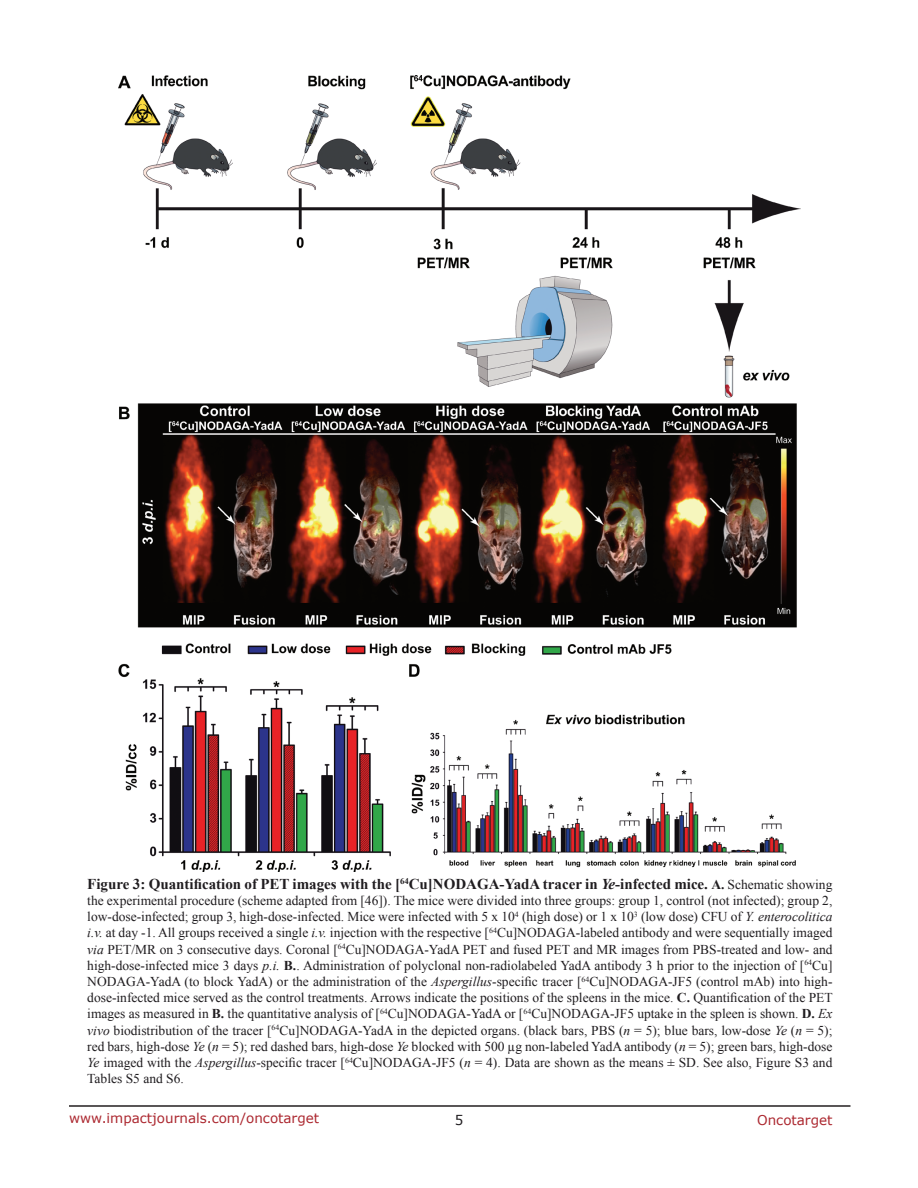
<style>
.page{position:relative;width:918px;height:1188px;background:#fff}
.page>*{position:absolute;margin:0;border:0;box-sizing:border-box;transform-origin:0 0}
.t1{font:700 15px "Times New Roman";color:#201d20}
.t2{font:13.5px/16.2px "Times New Roman";color:#201d20;text-align:justify}
.t3{font:13.5px "Verdana";color:#ac2830}
.t4{font:13.5px "Verdana";color:#201d20}
.s1{font-style:italic}
.s2{font-size:13.5px}
.s3{font-weight:400;font-size:13.5px}
.s4{font-weight:700}
</style>
<div class="page">
<hr style="left:69px;top:1105px;width:781px;height:2px;background:#231f20">
<img style="left:119px;top:76px;width:682px;height:795px">
<p class="t1" style="left:87px;top:873px;width:747px">Figure 3: Quantification of PET images with the [<sup>64</sup>Cu]NODAGA-YadA tracer in <span class="s1">Ye</span>-infected mice. <span class="s2">A.</span> <span class="s3">Schematic showing</span></p>
<p class="t2" style="left:87px;top:892px;width:747px">the experimental procedure (scheme adapted from [46]). The mice were divided into three groups: group 1, control (not infected); group 2, low-dose-infected; group 3, high-dose-infected. Mice were infected with 5 x 10<sup>4</sup> (high dose) or 1 x 10<sup>3</sup> (low dose) CFU of <span class="s1">Y. enterocolitica i.v.</span> at day -1. All groups received a single <span class="s1">i.v.</span> injection with the respective [<sup>64</sup>Cu]NODAGA-labeled antibody and were sequentially imaged <span class="s1">via</span> PET/MR on 3 consecutive days. Coronal [<sup>64</sup>Cu]NODAGA-YadA PET and fused PET and MR images from PBS-treated and low- and high-dose-infected mice 3 days <span class="s1">p.i.</span> <span class="s4">B.</span>. Administration of polyclonal non-radiolabeled YadA antibody 3 h prior to the injection of [<sup>64</sup>Cu] NODAGA-YadA (to block YadA) or the administration of the <span class="s1">Aspergillus</span>-specific tracer [<sup>64</sup>Cu]NODAGA-JF5 (control mAb) into high&shy;dose-infected mice served as the control treatments. Arrows indicate the positions of the spleens in the mice. <span class="s4">C.</span> Quantification of the PET images as measured in <span class="s4">B.</span> the quantitative analysis of [<sup>64</sup>Cu]NODAGA-YadA or [<sup>64</sup>Cu]NODAGA-JF5 uptake in the spleen is shown. <span class="s4">D.</span> <span class="s1">Ex vivo</span> biodistribution of the tracer [<sup>64</sup>Cu]NODAGA-YadA in the depicted organs. (black bars, PBS (<span class="s1">n</span> = 5); blue bars, low-dose <span class="s1">Ye</span> (<span class="s1">n</span> = 5); red bars, high-dose <span class="s1">Ye</span> (<span class="s1">n</span> = 5); red dashed bars, high-dose <span class="s1">Ye</span> blocked with 500 µg non-labeled YadA antibody (<span class="s1">n</span> = 5); green bars, high-dose <span class="s1">Ye</span> imaged with the <span class="s1">Aspergillus</span>-specific tracer [<sup>64</sup>Cu]NODAGA-JF5 (<span class="s1">n</span> = 4). Data are shown as the means ± SD. See also, Figure S3 and Tables S5 and S6.</p>
<p class="t3" style="left:69px;top:1109px;width:252px">www.impactjournals.com/oncotarget</p>
<p class="t4" style="left:455px;top:1111px;width:10px">5</p>
<p class="t3" style="left:757px;top:1111px;width:77px">Oncotarget</p>
</div>
